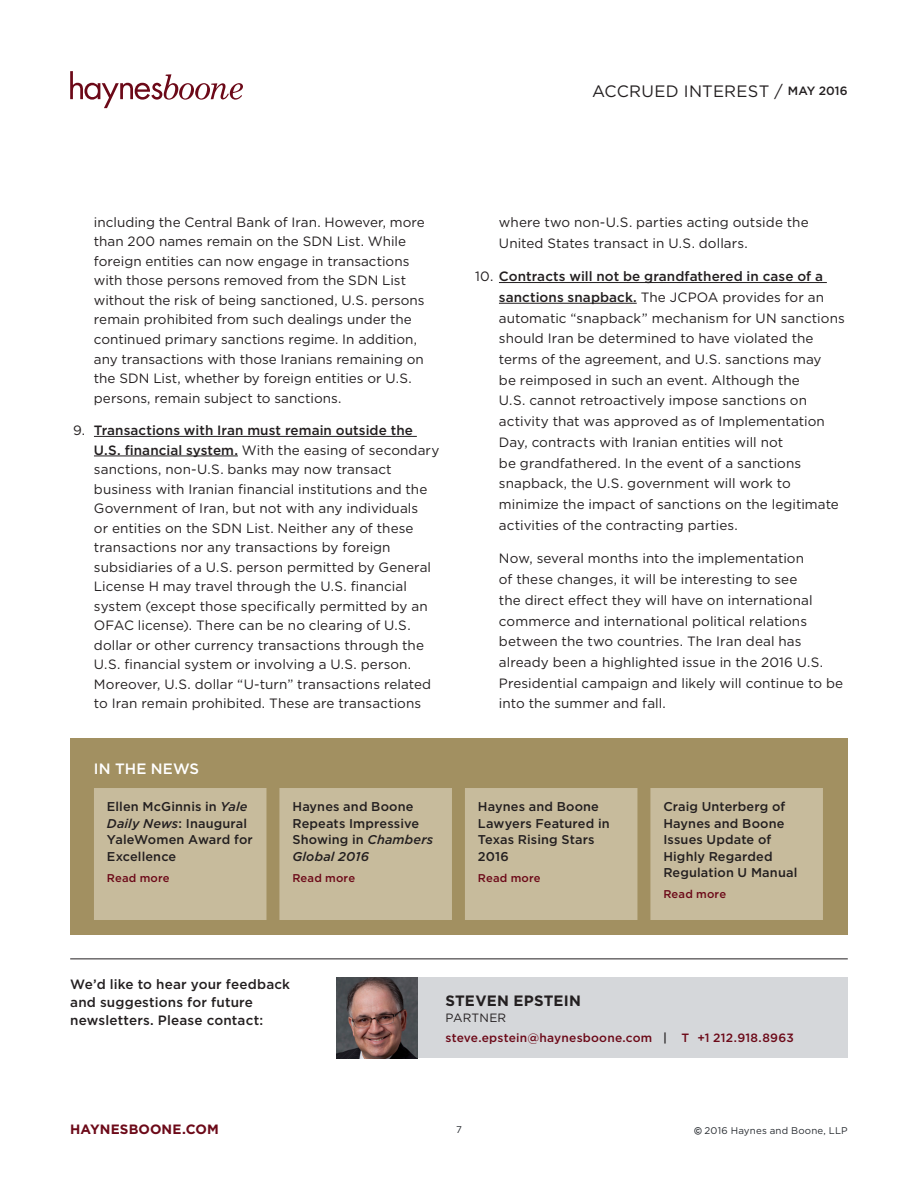
<style>
.page{position:relative;width:918px;height:1188px;background:#fff}
.page>*{position:absolute;margin:0;border:0;box-sizing:border-box;transform-origin:0 0}
.t1{font:16.5px "Gotham";letter-spacing:.015em;color:#231f20}
.t2{font:700 15px "Gotham";letter-spacing:.015em;color:#231f20}
.Subtitle_10_14pt{font:500 15px "Gotham";letter-spacing:.01em;color:#fff}
.Bullet_bodycopy{font:13.5px/19.5px "Gotham";letter-spacing:.005em;color:#231f20}
.Bodycopy_9pt{font:500 13.5px/18px "Gotham";letter-spacing:.01em;color:#231f20}
.t3{font:700 13.5px "Gotham";letter-spacing:.01em;color:#6c0918}
.In_the_news_-_headli{font:500 12.75px/16.5px "Gotham";letter-spacing:.01em;color:#231f20}
.t4{font:500 12px "Gotham";letter-spacing:.015em;color:#6c0918}
.t5{font:12px "Gotham";letter-spacing:.015em;color:#231f20}
.In_the_news_-_Read_m{font:500 11.25px "Gotham";letter-spacing:.015em;color:#6c0918}
.t6{font:9.75px "Gotham";letter-spacing:.02em;color:#282c31}
.s1{font-weight:500;font-size:12px}
.s2{font-weight:500}
.s3{font-style:italic}
.s4{color:#231f20}
.s5{font-family:"Gill Sans";font-weight:700}
</style>
<div class="page">
<svg style="left:70px;top:71px;width:173px;height:37px"></svg>
<hr style="left:94px;top:436px;width:323px;height:1px;background:#231f20">
<hr style="left:94px;top:456px;width:144px;height:1px;background:#231f20">
<hr style="left:499px;top:282px;width:328px;height:1px;background:#231f20">
<hr style="left:499px;top:303px;width:138px;height:1px;background:#231f20">
<div style="left:70px;top:738px;width:778px;height:196px;background:#a29061"></div>
<div style="left:94px;top:788px;width:729px;height:132px;background:#c7bb9c"></div>
<div style="left:338px;top:977px;width:510px;height:81px;background:#d5d7da"></div>
<img style="left:337px;top:977px;width:81px;height:81px">
<hr style="left:70px;top:958px;width:778px;height:1px;background:#231f20">
<p class="t1" style="left:592px;top:81px;width:257px">ACCRUED INTEREST / <span class="s1">MAY 2016</span></p>
<p class="Bullet_bodycopy" style="left:94px;top:212px;width:332px">including the Central Bank of Iran. However, more than 200 names remain on the SDN List. While foreign entities can now engage in transactions with those persons removed from the SDN List without the risk of being sanctioned, U.S. persons remain prohibited from such dealings under the continued primary sanctions regime. In addition, any transactions with those Iranians remaining on the SDN List, whether by foreign entities or U.S. persons, remain subject to sanctions.</p>
<p class="Bullet_bodycopy" style="left:94px;top:420px;width:347px;text-indent:-21px">9. <span class="s2">Transactions with Iran must remain outside the U.S. financial system.</span> With the easing of secondary sanctions, non-U.S. banks may now transact business with Iranian financial institutions and the Government of Iran, but not with any individuals<br>or entities on the SDN List. Neither any of these transactions nor any transactions by foreign subsidiaries of a U.S. person permitted by General License H may travel through the U.S. financial system (except those specifically permitted by an OFAC license). There can be no clearing of U.S. dollar or other currency transactions through the U.S. financial system or involving a U.S. person.<br>Moreover, U.S. dollar “U-turn” transactions related to Iran remain prohibited. These are transactions</p>
<p class="Subtitle_10_14pt" style="left:94px;top:759px;width:107px">IN THE NEWS</p>
<p class="In_the_news_-_headli" style="left:107px;top:798px;width:147px">Ellen McGinnis in <span class="s3">Yale<br>Daily News</span>: Inaugural<br>YaleWomen Award for<br>Excellence</p>
<p class="In_the_news_-_Read_m" style="left:107px;top:871px;width:64px">Read more</p>
<p class="In_the_news_-_headli" style="left:292px;top:798px;width:142px">Haynes and Boone<br>Repeats Impressive<br>Showing in <span class="s3">Chambers<br>Global 2016</span></p>
<p class="In_the_news_-_Read_m" style="left:292px;top:871px;width:64px">Read more</p>
<p class="Bullet_bodycopy" style="left:499px;top:211px;width:311px;line-height:20.7px">where two non-U.S. parties acting outside the<br>United States transact in U.S. dollars.</p>
<p class="Bullet_bodycopy" style="left:499px;top:266px;width:347px;line-height:20.7px;text-indent:-24px">10. <span class="s2">Contracts will not be grandfathered in case of a sanctions snapback.</span> The JCPOA provides for an automatic “snapback” mechanism for UN sanctions should Iran be determined to have violated the terms of the agreement, and U.S. sanctions may<br>be reimposed in such an event. Although the<br>U.S. cannot retroactively impose sanctions on activity that was approved as of Implementation Day, contracts with Iranian entities will not<br>be grandfathered. In the event of a sanctions snapback, the U.S. government will work to minimize the impact of sanctions on the legitimate activities of the contracting parties.</p>
<p class="Bullet_bodycopy" style="left:499px;top:548px;width:346px;line-height:20.7px">Now, several months into the implementation<br>of these changes, it will be interesting to see<br>the direct effect they will have on international commerce and international political relations between the two countries. The Iran deal has already been a highlighted issue in the 2016 U.S.<br>Presidential campaign and likely will continue to be into the summer and fall.</p>
<p class="In_the_news_-_headli" style="left:478px;top:798px;width:133px">Haynes and Boone<br>Lawyers Featured in<br>Texas Rising Stars<br>2016</p>
<p class="In_the_news_-_Read_m" style="left:478px;top:871px;width:64px">Read more</p>
<p class="In_the_news_-_headli" style="left:663px;top:798px;width:136px">Craig Unterberg of<br>Haynes and Boone<br>Issues Update of<br>Highly Regarded<br>Regulation U Manual</p>
<p class="In_the_news_-_Read_m" style="left:663px;top:887px;width:64px">Read more</p>
<p class="Bodycopy_9pt" style="left:70px;top:975px;width:221px">We’d like to hear your feedback and suggestions for future newsletters. Please contact:</p>
<p class="t2" style="left:446px;top:990px;width:137px">STEVEN EPSTEIN</p>
<p class="t5" style="left:446px;top:1010px;width:62px">PARTNER</p>
<p class="t4" style="left:446px;top:1030px;width:350px">steve.epstein@haynesboone.com <span class="s4">|</span> T +1 212.918.8963</p>
<p class="t3" style="left:70px;top:1120px;width:150px">HAYNESBOONE.COM</p>
<p class="t6" style="left:456px;top:1124px;width:7px">7</p>
<p class="t6" style="left:695px;top:1124px;width:155px"><span class="s5">©</span> 2016 Haynes and Boone, LLP</p>
</div>
